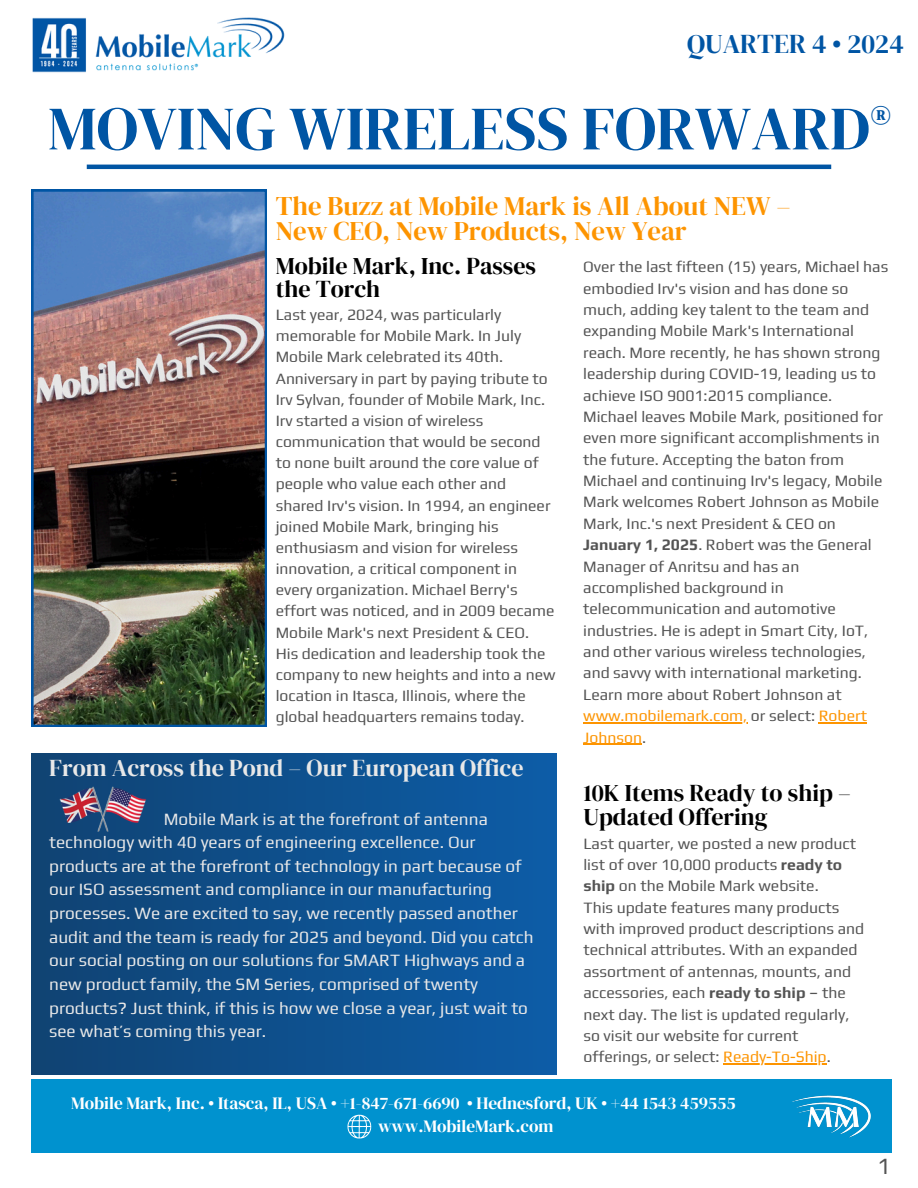
<style>
.page{position:relative;width:918px;height:1188px;background:#fff}
.page>*{position:absolute;margin:0;border:0;box-sizing:border-box;transform-origin:0 0}
.t1{font:61.5px "DM Serif Display";color:#0055a4}
.t2{font:46.05px "DM Serif Display";color:#0055a4}
.t3{font:27px "DM Serif Display";color:#0055a4}
.t4{font:26.7px/25.8px "DM Serif Display";color:#fd9400}
.t5{font:24px/23.7px "DM Serif Display";color:#000}
.t6{font:24px "DM Serif Display";color:#e8e8e8}
.t7{font:23.25px "Play";color:#545454}
.t8{font:17.25px/23.7px "Play";color:#e8e8e8}
.t9{font:17.25px "DM Serif Display";color:#fff}
.t10{font:15.75px/21.3px "Play";color:#545454}
.t11{font:15.75px/21.3px "Play";color:#fd9400}
.s1{font-weight:700}
.s2{color:#545454}
.s3{color:#fd9400}
</style>
<div class="page">
<div style="left:31px;top:1080px;width:861px;height:73px;background:#0092cf"></div>
<div style="left:31px;top:754px;width:526px;height:320px;background:linear-gradient(to right,#104372,#0c5da8)"></div>
<img style="left:31px;top:189px;width:235px;height:538px">
<hr style="left:87px;top:165px;width:744px;height:4px;background:#0055a4">
<img style="left:55px;top:776px;width:97px;height:67px">
<svg style="left:347px;top:1115px;width:24px;height:23px"></svg>
<img style="left:777px;top:1079px;width:108px;height:59px">
<img style="left:32px;top:17px;width:253px;height:56px">
<hr style="left:583px;top:722px;width:164px;height:1px;background:#fd9400">
<hr style="left:819px;top:722px;width:48px;height:1px;background:#fd9400">
<hr style="left:583px;top:744px;width:59px;height:1px;background:#fd9400">
<hr style="left:723px;top:1063px;width:104px;height:2px;background:#fd9400">
<p class="t3" style="left:687px;top:25px;width:218px">QUARTER 4 • 2024</p>
<p class="t2" style="left:870px;top:91px;width:23px">®</p>
<p class="t1" style="left:48px;top:86px;width:823px">MOVING WIRELESS FORWARD</p>
<p class="t4" style="left:276px;top:192px;width:517px">The Buzz at Mobile Mark is All About NEW –<br>New CEO, New Products, New Year</p>
<p class="t10" style="left:583px;top:256px;width:307px">Over the last fifteen (15) years, Michael has embodied Irv's vision and has done so much, adding key talent to the team and expanding Mobile Mark's International reach. More recently, he has shown strong leadership during COVID-19, leading us to achieve ISO 9001:2015 compliance.</p>
<p class="t10" style="left:583px;top:406px;width:301px">Michael leaves Mobile Mark, positioned for even more significant accomplishments in the future. Accepting the baton from Michael and continuing Irv's legacy, Mobile Mark welcomes Robert Johnson as Mobile Mark, Inc.'s next President &amp; CEO on <span class="s1">January 1, 2025</span>. Robert was the General Manager of Anritsu and has an accomplished background in telecommunication and automotive industries. He is adept in Smart City, IoT, and other various wireless technologies, and savvy with international marketing.<br>Learn more about Robert Johnson at</p>
<h3 class="t11" style="left:583px;top:705px;width:285px">www.mobilemark.com, <span class="s2">or select:</span> Robert<br>Johnson<span class="s2">.</span></h3>
<p class="t5" style="left:276px;top:253px;width:262px">Mobile Mark, Inc. Passes the Torch</p>
<h4 class="t10" style="left:276px;top:304px;width:280px">Last year, 2024, was particularly memorable for Mobile Mark. In July Mobile Mark celebrated its 40th.<br>Anniversary in part by paying tribute to Irv Sylvan, founder of Mobile Mark, Inc.<br>Irv started a vision of wireless communication that would be second to none built around the core value of people who value each other and shared Irv's vision. In 1994, an engineer joined Mobile Mark, bringing his enthusiasm and vision for wireless innovation, a critical component in every organization. Michael Berry's effort was noticed, and in 2009 became Mobile Mark's next President &amp; CEO.</h4>
<p class="t10" style="left:276px;top:642px;width:281px">His dedication and leadership took the company to new heights and into a new location in Itasca, Illinois, where the global headquarters remains today.</p>
<h1 class="t6" style="left:49px;top:752px;width:476px">From Across the Pond – Our European Office</h1>
<p class="t8" style="left:49px;top:807px;width:486px;text-indent:115px">Mobile Mark is at the forefront of antenna technology with 40 years of engineering excellence. Our products are at the forefront of technology in part because of our ISO assessment and compliance in our manufacturing processes. We are excited to say, we recently passed another audit and the team is ready for 2025 and beyond. Did you catch our social posting on our solutions for SMART Highways and a new product family, the SM Series, comprised of twenty products? Just think, if this is how we close a year, just wait to see what’s coming this year.</p>
<p class="t5" style="left:583px;top:781px;width:269px">10K Items Ready to ship –<br>Updated Offering</p>
<h4 class="t10" style="left:583px;top:832px;width:274px">Last quarter, we posted a new product list of over 10,000 products <span class="s1">ready to ship</span> on the Mobile Mark website.</h4>
<p class="t10" style="left:583px;top:896px;width:282px">This update features many products with improved product descriptions and technical attributes. With an expanded assortment of antennas, mounts, and accessories, each <span class="s1">ready to ship</span> – the next day. The list is updated regularly, so visit our website for current offerings, or select: <span class="s3">Ready-To-Ship</span>.</p>
<h2 class="t9" style="left:71px;top:1091px;width:666px">Mobile Mark, Inc. • Itasca, IL, USA • +1-847-671-6690 • Hednesford, UK • +44 1543 459555</h2>
<p class="t9" style="left:378px;top:1114px;width:177px">www.MobileMark.com</p>
<h4 class="t7" style="left:877px;top:1152px;width:15px">1</h4>
</div>
